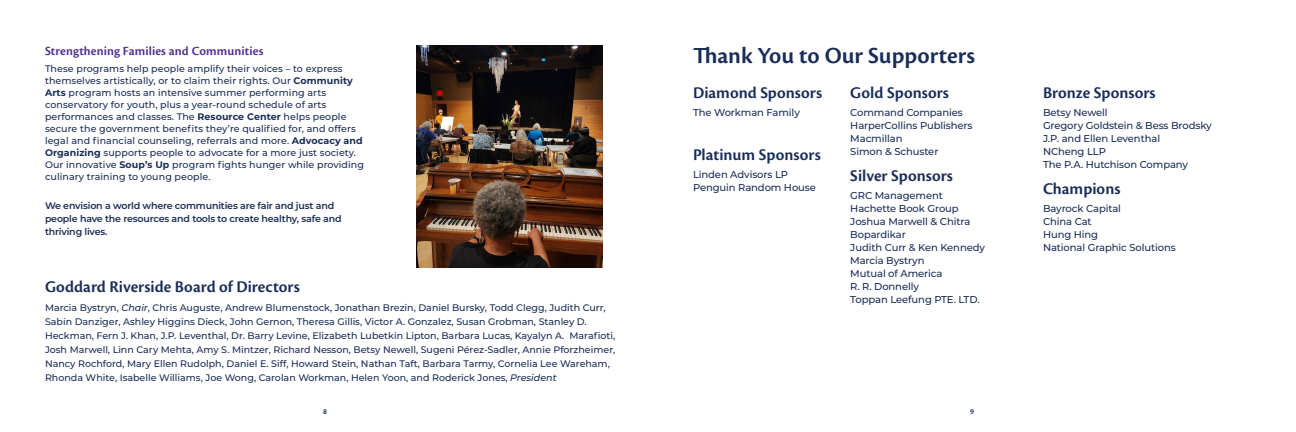
<style>
.page{position:relative;width:1296px;height:432px;background:#fff}
.page>*{position:absolute;margin:0;border:0;box-sizing:border-box;transform-origin:0 0}
.t1{font:600 24px "Cronos Pro";color:#1a2d57}
.t2{font:600 17px "Cronos Pro";color:#1a2d57}
.t3{font:600 13px "Cronos Pro";letter-spacing:.01em;color:#522e91}
.t4{font:500 10px/13px "Montserrat";letter-spacing:-.01em;color:#1a2d57}
.t5{font:500 9.5px/12px "Montserrat";color:#1a2d57}
.t6{font:600 9.5px/13px "Montserrat";letter-spacing:-.02em;color:#1a2d57}
.t7{font:600 8px "Cronos Pro";color:#1a2d57}
.s1{font-weight:700}
.s2{font-style:italic}
</style>
<div class="page">
<img style="left:416px;top:45px;width:187px;height:223px">
<h3 class="t3" style="left:45px;top:44px;width:220px">Strengthening Families and Communities</h3>
<p class="t5" style="left:45px;top:62px;width:321px">These programs help people amplify their voices – to express themselves artistically, or to claim their rights. Our <span class="s1">Community Arts</span> program hosts an intensive summer performing arts conservatory for youth, plus a year-round schedule of arts performances and classes. The <span class="s1">Resource Center</span> helps people secure the government benefits they’re qualified for, and offers legal and financial counseling, referrals and more. <span class="s1">Advocacy and Organizing</span> supports people to advocate for a more just society.<br>Our innovative <span class="s1">Soup’s Up</span> program fights hunger while providing culinary training to young people.</p>
<p class="t6" style="left:45px;top:198px;width:298px">We envision a world where communities are fair and just and people have the resources and tools to create healthy, safe and thriving lives.</p>
<h2 class="t2" style="left:45px;top:277px;width:256px">Goddard Riverside Board of Directors</h2>
<p class="t5" style="left:45px;top:300px;width:572px;line-height:14px">Marcia Bystryn, <span class="s2">Chair</span>, Chris Auguste, Andrew Blumenstock, Jonathan Brezin, Daniel Bursky, Todd Clegg, Judith Curr, Sabin Danziger, Ashley Higgins Dieck, John Gernon, Theresa Gillis, Victor A. Gonzalez, Susan Grobman, Stanley D.<br>Heckman, Fern J. Khan, J.P. Leventhal, Dr. Barry Levine, Elizabeth Lubetkin Lipton, Barbara Lucas, Kayalyn A. Marafioti, Josh Marwell, Linn Cary Mehta, Amy S. Mintzer, Richard Nesson, Betsy Newell, Sugeni Pérez-Sadler, Annie Pforzheimer, Nancy Rochford, Mary Ellen Rudolph, Daniel E. Siff, Howard Stein, Nathan Taft, Barbara Tarmy, Cornelia Lee Wareham, Rhonda White, Isabelle Williams, Joe Wong, Carolan Workman, Helen Yoon, and Roderick Jones, <span class="s2">President</span></p>
<h1 class="t1" style="left:693px;top:42px;width:284px">Thank You to Our Supporters</h1>
<h2 class="t2" style="left:693px;top:83px;width:131px">Diamond Sponsors</h2>
<p class="t4" style="left:693px;top:105px;width:108px">The Workman Family</p>
<h2 class="t2" style="left:693px;top:145px;width:129px">Platinum Sponsors</h2>
<p class="t4" style="left:693px;top:167px;width:124px">Linden Advisors LP<br>Penguin Random House</p>
<h2 class="t2" style="left:850px;top:83px;width:100px">Gold Sponsors</h2>
<p class="t4" style="left:850px;top:105px;width:124px">Command Companies<br>HarperCollins Publishers<br>Macmillan<br>Simon &amp; Schuster</p>
<h2 class="t2" style="left:850px;top:166px;width:104px">Silver Sponsors</h2>
<p class="t4" style="left:850px;top:188px;width:136px">GRC Management<br>Hachette Book Group<br>Joshua Marwell &amp; Chitra<br>Bopardikar<br>Judith Curr &amp; Ken Kennedy<br>Marcia Bystryn<br>Mutual of America<br>R. R. Donnelly<br>Toppan Leefung PTE. LTD.</p>
<p class="t7" style="left:323px;top:407px;width:5px">8</p>
<p class="t7" style="left:970px;top:407px;width:5px">9</p>
<h2 class="t2" style="left:1043px;top:83px;width:114px">Bronze Sponsors</h2>
<p class="t4" style="left:1043px;top:105px;width:170px">Betsy Newell<br>Gregory Goldstein &amp; Bess Brodsky<br>J.P. and Ellen Leventhal<br>NCheng LLP<br>The P.A. Hutchison Company</p>
<h2 class="t2" style="left:1043px;top:179px;width:79px">Champions</h2>
<p class="t4" style="left:1043px;top:201px;width:134px">Bayrock Capital<br>China Cat<br>Hung Hing<br>National Graphic Solutions</p>
</div>
